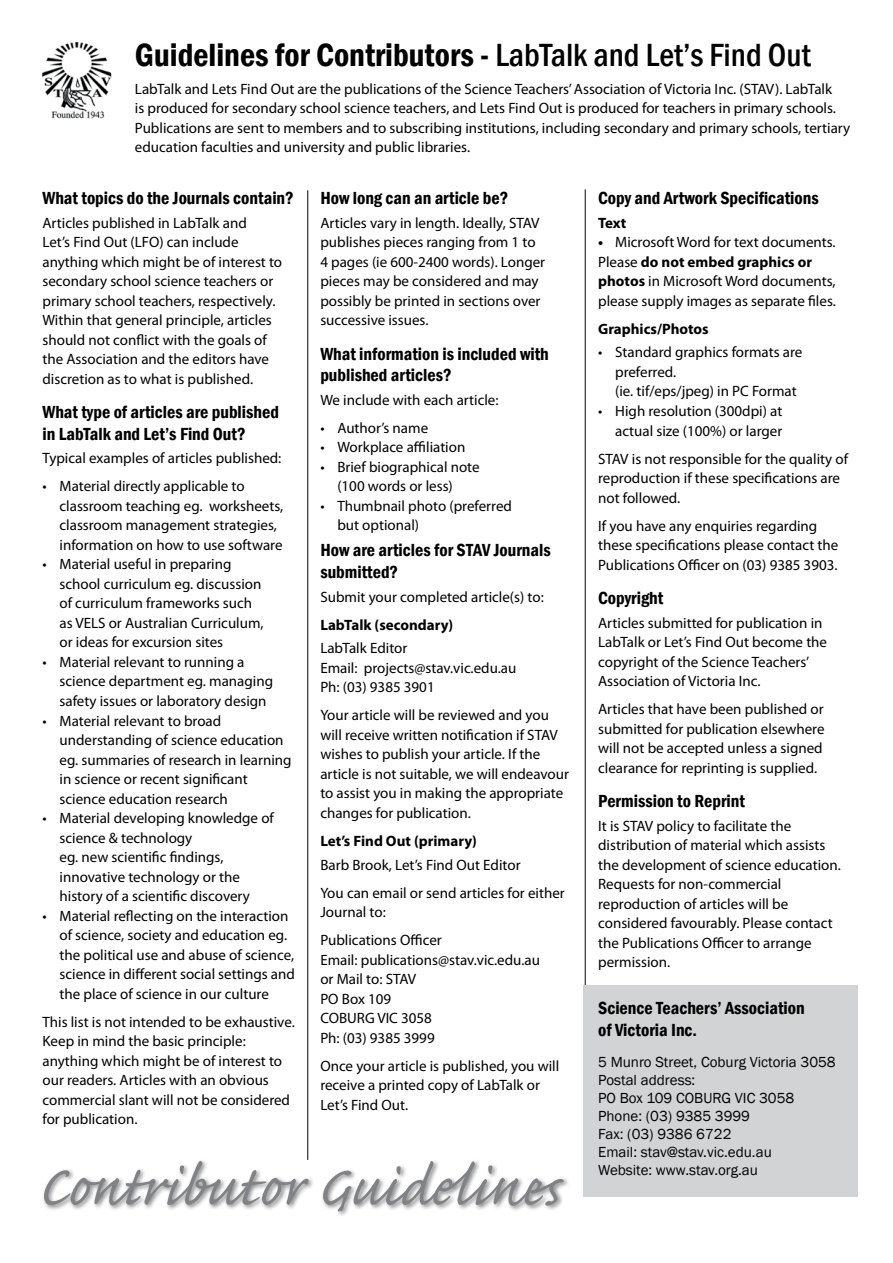
<style>
.page{position:relative;width:893px;height:1263px;background:#fff}
.page>*{position:absolute;margin:0;border:0;box-sizing:border-box;transform-origin:0 0}
.t1{font:72px "Caflisch Script Pro";color:#808285}
.t2{font:600 condensed 33px "Franklin Gothic";color:#000}
.t3{font:600 condensed 18px/21.6px "Franklin Gothic";color:#000}
.t4{font:15px/19.5px "Myriad Pro";color:#000}
.t5{font:15px/18px "Franklin Gothic";color:#000}
.t6{font:700 15px "Myriad Pro";color:#000}
.s1{font-weight:500}
.s2{font-weight:700}
</style>
<div class="page">
<hr style="left:585px;top:189px;width:1px;height:959px;background:#000">
<div style="left:584px;top:985px;width:274px;height:212px;background:#d1d3d4"></div>
<div style="left:42px;top:1159px;width:529px;height:59px;background:#000;opacity:.5"></div>
<hr style="left:307px;top:190px;width:1px;height:970px;background:#000">
<img style="left:43px;top:43px;width:69px;height:76px">
<h2 class="t2" style="left:135px;top:33px;width:677px">Guidelines for Contributors - <span class="s1">LabTalk and Let’s Find Out</span></h2>
<p class="t4" style="left:135px;top:79px;width:717px">LabTalk and Lets Find Out are the publications of the Science Teachers’ Association of Victoria Inc. (STAV). LabTalk<br>is produced for secondary school science teachers, and Lets Find Out is produced for teachers in primary schools.<br>Publications are sent to members and to subscribing institutions, including secondary and primary schools, tertiary education faculties and university and public libraries.</p>
<p class="t3" style="left:43px;top:187px;width:253px">What topics do the Journals contain?</p>
<p class="t4" style="left:43px;top:213px;width:241px">Articles published in LabTalk and<br>Let’s Find Out (LFO) can include anything which might be of interest to secondary school science teachers or primary school teachers, respectively.<br>Within that general principle, articles should not conflict with the goals of the Association and the editors have discretion as to what is published.</p>
<p class="t3" style="left:43px;top:401px;width:238px">What type of articles are published in LabTalk and Let’s Find Out?</p>
<p class="t4" style="left:43px;top:448px;width:240px">Typical examples of articles published:</p>
<p class="t4" style="left:60px;top:476px;width:225px;text-indent:-17px">• Material directly applicable to classroom teaching eg. worksheets, classroom management strategies, information on how to use software</p>
<p class="t4" style="left:60px;top:554px;width:206px;text-indent:-17px">• Material useful in preparing school curriculum eg. discussion of curriculum frameworks such as VELS or Australian Curriculum, or ideas for excursion sites</p>
<p class="t4" style="left:60px;top:652px;width:215px;text-indent:-17px">• Material relevant to running a science department eg. managing safety issues or laboratory design</p>
<p class="t4" style="left:60px;top:710px;width:234px;text-indent:-17px">• Material relevant to broad understanding of science education eg. summaries of research in learning in science or recent significant science education research</p>
<p class="t4" style="left:60px;top:808px;width:216px;text-indent:-17px">• Material developing knowledge of science &amp; technology<br>eg. new scientific findings, innovative technology or the history of a scientific discovery</p>
<p class="t4" style="left:60px;top:905px;width:237px;text-indent:-17px">• Material reflecting on the interaction of science, society and education eg. the political use and abuse of science, science in different social settings and the place of science in our culture</p>
<p class="t4" style="left:43px;top:1011px;width:254px">This list is not intended to be exhaustive.<br>Keep in mind the basic principle: anything which might be of interest to our readers. Articles with an obvious commercial slant will not be considered for publication.</p>
<p class="t3" style="left:598px;top:187px;width:222px">Copy and Artwork Specifications</p>
<p class="t6" style="left:598px;top:213px;width:30px">Text</p>
<p class="t4" style="left:598px;top:232px;width:239px"><span class="s2">•</span> Microsoft Word for text documents.<br>Please <span class="s2">do not embed graphics or photos</span> in Microsoft Word documents, please supply images as separate files.</p>
<p class="t6" style="left:598px;top:319px;width:112px">Graphics/Photos</p>
<p class="t4" style="left:615px;top:342px;width:189px;text-indent:-17px">• Standard graphics formats are preferred.<br>(ie. tif/eps/jpeg) in PC Format</p>
<p class="t4" style="left:598px;top:401px;width:186px;text-align:right">• High resolution (300dpi) at actual size (100%) or larger</p>
<p class="t4" style="left:598px;top:448px;width:251px">STAV is not responsible for the quality of reproduction if these specifications are not followed.</p>
<p class="t4" style="left:598px;top:515px;width:242px">If you have any enquiries regarding these specifications please contact the<br>Publications Officer on (03) 9385 3903.</p>
<p class="t3" style="left:598px;top:587px;width:67px">Copyright</p>
<p class="t4" style="left:598px;top:613px;width:230px">Articles submitted for publication in LabTalk or Let’s Find Out become the copyright of the Science Teachers’ Association of Victoria Inc.</p>
<p class="t4" style="left:598px;top:699px;width:228px">Articles that have been published or submitted for publication elsewhere will not be accepted unless a signed clearance for reprinting is supplied.</p>
<p class="t3" style="left:598px;top:790px;width:148px">Permission to Reprint</p>
<p class="t4" style="left:598px;top:816px;width:244px">It is STAV policy to facilitate the distribution of material which assists the development of science education.<br>Requests for non-commercial reproduction of articles will be considered favourably. Please contact the Publications Officer to arrange permission.</p>
<p class="t3" style="left:598px;top:997px;width:208px">Science Teachers’ Association of Victoria Inc.</p>
<p class="t5" style="left:598px;top:1053px;width:239px">5 Munro Street, Coburg Victoria 3058<br>Postal address:<br>PO Box 109 COBURG VIC 3058<br>Phone: (03) 9385 3999<br>Fax: (03) 9386 6722<br>Email: stav@stav.vic.edu.au<br>Website: www.stav.org.au</p>
<p class="t3" style="left:320px;top:187px;width:189px">How long can an article be?</p>
<p class="t4" style="left:320px;top:213px;width:226px">Articles vary in length. Ideally, STAV publishes pieces ranging from 1 to<br>4 pages (ie 600-2400 words). Longer pieces may be considered and may possibly be printed in sections over successive issues.</p>
<p class="t3" style="left:320px;top:342px;width:230px">What information is included with published articles?</p>
<p class="t4" style="left:320px;top:390px;width:180px">We include with each article:</p>
<p class="t4" style="left:320px;top:418px;width:109px">• Author’s name</p>
<p class="t4" style="left:320px;top:437px;width:147px">• Workplace affiliation</p>
<p class="t4" style="left:337px;top:457px;width:144px;text-indent:-17px">• Brief biographical note (100 words or less)</p>
<p class="t4" style="left:337px;top:496px;width:176px;text-indent:-17px">• Thumbnail photo (preferred but optional)</p>
<p class="t3" style="left:320px;top:539px;width:232px">How are articles for STAV Journals submitted?</p>
<p class="t4" style="left:320px;top:587px;width:225px">Submit your completed article(s) to:</p>
<p class="t6" style="left:320px;top:615px;width:134px">LabTalk (secondary)</p>
<p class="t4" style="left:320px;top:638px;width:198px">LabTalk Editor<br>Email: projects@stav.vic.edu.au<br>Ph: (03) 9385 3901</p>
<p class="t4" style="left:320px;top:705px;width:250px">Your article will be reviewed and you will receive written notification if STAV wishes to publish your article. If the article is not suitable, we will endeavour to assist you in making the appropriate changes for publication.</p>
<p class="t6" style="left:320px;top:831px;width:158px">Let’s Find Out (primary)</p>
<p class="t4" style="left:320px;top:850px;width:246px;line-height:28px">Barb Brook, Let’s Find Out Editor<br>You can email or send articles for either</p>
<p class="t4" style="left:320px;top:898px;width:123px;line-height:28px">Journal to:<br>Publications Officer</p>
<p class="t4" style="left:320px;top:950px;width:221px">Email: publications@stav.vic.edu.au or Mail to: STAV<br>PO Box 109<br>COBURG VIC 3058<br>Ph: (03) 9385 3999</p>
<p class="t4" style="left:320px;top:1056px;width:241px">Once your article is published, you will receive a printed copy of LabTalk or<br>Let’s Find Out.</p>
<h1 class="t1" style="left:38px;top:1150px;width:527px">Contributor Guidelines</h1>
</div>
